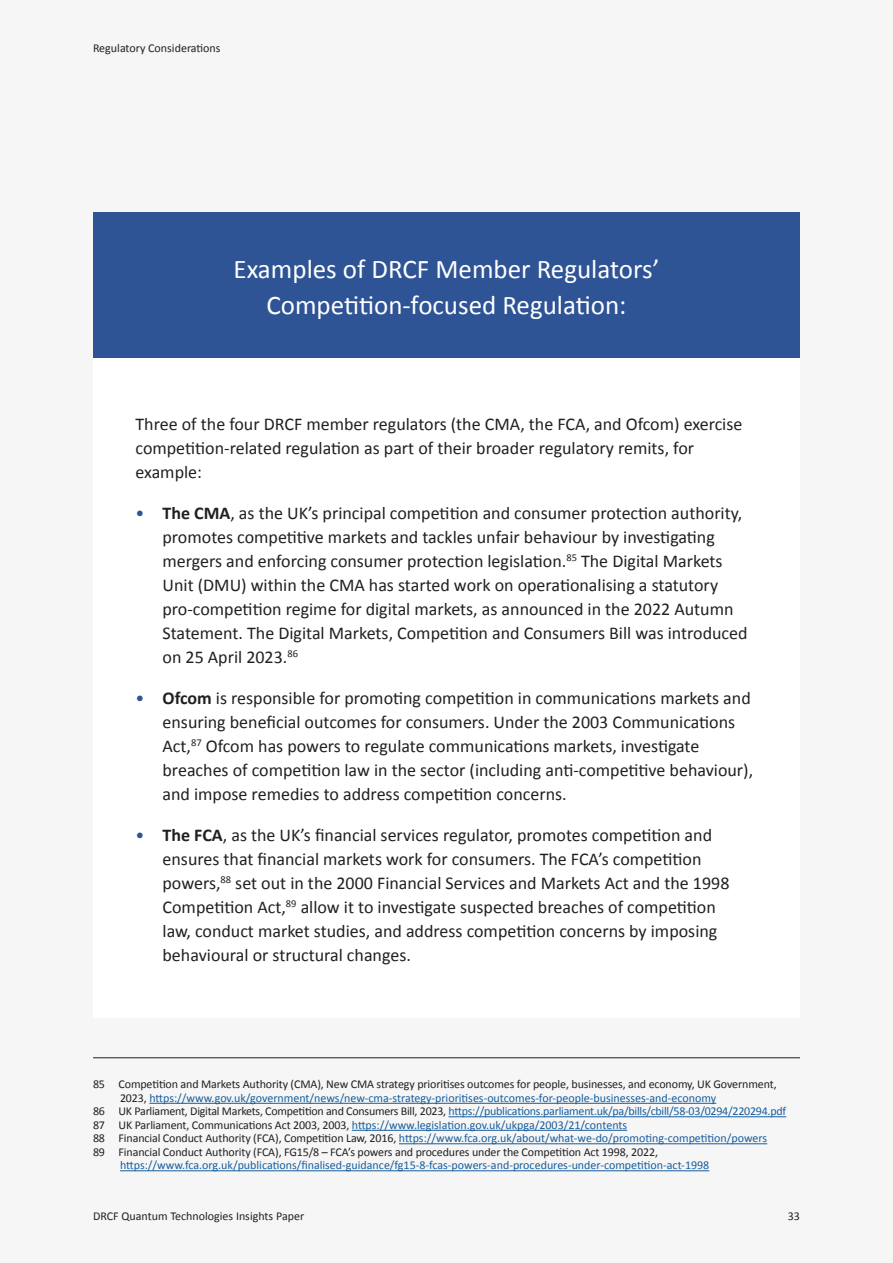
<style>
.page{position:relative;width:893px;height:1263px;background:#f6f6f6}
.page>*{position:absolute;margin:0;border:0;box-sizing:border-box;transform-origin:0 0}
.t1{font:27px "Calibri";color:#fff}
.t2{font:18px/24px "Calibri";color:#231f20}
.t3{font:12px/13.5px "Calibri";letter-spacing:-.01em;color:#175d9e}
.t4{font:12px/13.5px "Calibri";letter-spacing:-.01em;color:#231f20}
.s1{color:#2f5496}
.s2{font-weight:700}
.s3{color:#175d9e}
.s4{color:#231f20}
</style>
<div class="page">
<div style="left:93px;top:213px;width:707px;height:146px;background:#2f5496"></div>
<div style="left:93px;top:359px;width:707px;height:659px;background:#fff"></div>
<hr style="left:149px;top:1103px;width:567px;height:1px;background:#175d9e">
<hr style="left:448px;top:1116px;width:338px;height:1px;background:#175d9e">
<hr style="left:352px;top:1130px;width:275px;height:1px;background:#175d9e">
<hr style="left:399px;top:1143px;width:368px;height:1px;background:#175d9e">
<hr style="left:120px;top:1170px;width:589px;height:1px;background:#175d9e">
<hr style="left:93px;top:1057px;width:707px;height:1px;background:#231f20">
<p class="t4" style="left:93px;top:41px;width:129px">Regulatory Considerations</p>
<p class="t1" style="left:234px;top:252px;width:427px">Examples of DRCF Member Regulators’</p>
<p class="t1" style="left:266px;top:288px;width:362px">Competition-focused Regulation:</p>
<p class="t2" style="left:136px;top:412px;width:608px">Three of the four DRCF member regulators (the CMA, the FCA, and Ofcom) exercise competition-related regulation as part of their broader regulatory remits, for example:</p>
<p class="t2" style="left:163px;top:501px;width:587px;text-indent:-27px"><span class="s1">•</span> <span class="s2">The CMA</span>, as the UK’s principal competition and consumer protection authority, promotes competitive markets and tackles unfair behaviour by investigating mergers and enforcing consumer protection legislation.<sup>85</sup> The Digital Markets Unit (DMU) within the CMA has started work on operationalising a statutory pro-competition regime for digital markets, as announced in the 2022 Autumn Statement. The Digital Markets, Competition and Consumers Bill was introduced on 25 April 2023.<sup>86</sup></p>
<p class="t2" style="left:163px;top:686px;width:592px;text-indent:-27px"><span class="s1">•</span> <span class="s2">Ofcom</span> is responsible for promoting competition in communications markets and ensuring beneficial outcomes for consumers. Under the 2003 Communications Act,<sup>87</sup> Ofcom has powers to regulate communications markets, investigate breaches of competition law in the sector (including anti-competitive behaviour), and impose remedies to address competition concerns.</p>
<p class="t2" style="left:163px;top:823px;width:568px;text-indent:-27px"><span class="s1">•</span> <span class="s2">The FCA</span>, as the UK’s financial services regulator, promotes competition and ensures that financial markets work for consumers. The FCA’s competition powers,<sup>88</sup> set out in the 2000 Financial Services and Markets Act and the 1998<br>Competition Act,<sup>89</sup> allow it to investigate suspected breaches of competition law, conduct market studies, and address competition concerns by imposing behavioural or structural changes.</p>
<p class="t4" style="left:120px;top:1078px;width:658px;text-indent:-27px">85 Competition and Markets Authority (CMA), New CMA strategy prioritises outcomes for people, businesses, and economy, UK Government,<br>2023, <span class="s3">https://www.gov.uk/government/news/new-cma-strategy-prioritises-outcomes-for-people-businesses-and-economy</span></p>
<p class="t3" style="left:93px;top:1105px;width:695px"><span class="s4">86 UK Parliament, Digital Markets, Competition and Consumers Bill, 2023,</span> https://publications.parliament.uk/pa/bills/cbill/58-03/0294/220294.pdf</p>
<p class="t3" style="left:93px;top:1118px;width:536px"><span class="s4">87 UK Parliament, Communications Act 2003, 2003,</span> https://www.legislation.gov.uk/ukpga/2003/21/contents</p>
<p class="t3" style="left:93px;top:1132px;width:676px"><span class="s4">88 Financial Conduct Authority (FCA), Competition Law, 2016,</span> https://www.fca.org.uk/about/what-we-do/promoting-competition/powers</p>
<p class="t3" style="left:120px;top:1145px;width:591px;text-indent:-27px"><span class="s4">89 Financial Conduct Authority (FCA), FG15/8 – FCA’s powers and procedures under the Competition Act 1998, 2022, </span>https://www.fca.org.uk/publications/finalised-guidance/fg15-8-fcas-powers-and-procedures-under-competition-act-1998</p>
<p class="t4" style="left:93px;top:1210px;width:213px">DRCF Quantum Technologies Insights Paper</p>
<p class="t4" style="left:788px;top:1210px;width:14px">33</p>
</div>
